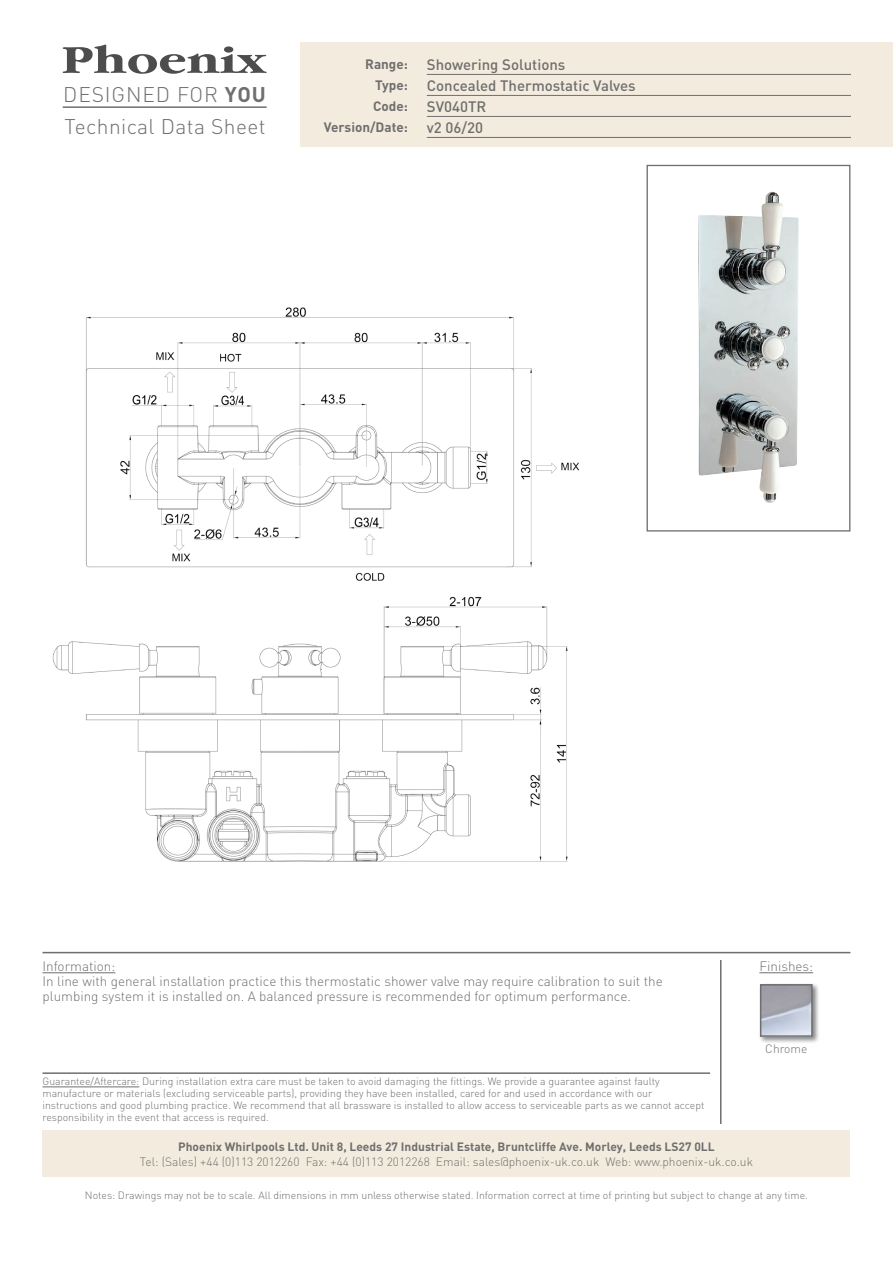
<style>
.page{position:relative;width:893px;height:1263px;background:#fff}
.page>*{position:absolute;margin:0;border:0;box-sizing:border-box;transform-origin:0 0}
.t1{font:300 21px "DIN";letter-spacing:.02em;color:#706f6f}
.t2{font:300 21px "DIN";letter-spacing:.04em;color:#706f6f}
.technical_header_det{font:500 15px "DIN";color:#706f6f}
.t3{font:300 13.5px/15px "DIN";color:#706f6f}
.t4{font:700 13.5px/21px "DIN";color:#706f6f;text-align:justify}
.t5{font:300 12px "DIN";color:#706f6f}
.t6{font:700 12px "DIN";color:#706f6f}
.t7{font:300 10.5px/12px "DIN";color:#706f6f}
.s1{font-weight:700}
</style>
<div class="page">
<svg style="left:63px;top:45px;width:204px;height:29px"></svg>
<div style="left:300px;top:43px;width:593px;height:104px;background:#f3ecde"></div>
<div style="left:43px;top:1130px;width:807px;height:47px;background:#f3ecde"></div>
<hr style="left:63px;top:106px;width:204px;height:2px;background:#706f6f">
<hr style="left:43px;top:952px;width:807px;height:1px;background:#706f6f">
<hr style="left:43px;top:1072px;width:667px;height:2px;background:#706f6f">
<hr style="left:759px;top:972px;width:54px;height:1px;background:#706f6f">
<hr style="left:720px;top:960px;width:1px;height:164px;background:#706f6f">
<hr style="left:427px;top:74px;width:424px;height:1px;background:#706f6f">
<hr style="left:427px;top:95px;width:424px;height:1px;background:#706f6f">
<hr style="left:427px;top:116px;width:424px;height:1px;background:#706f6f">
<hr style="left:427px;top:137px;width:424px;height:1px;background:#706f6f">
<img style="left:698px;top:192px;width:101px;height:311px">
<div style="left:646px;top:165px;width:204px;height:366px;border:1px solid #706f6f"></div>
<hr style="left:43px;top:972px;width:72px;height:1px;background:#706f6f">
<hr style="left:43px;top:1086px;width:96px;height:1px;background:#706f6f">
<div style="left:758px;top:982px;width:62px;height:62px;background:#000;opacity:.48"></div>
<img style="left:763px;top:987px;width:47px;height:47px">
<div style="left:760px;top:984px;width:53px;height:53px;border:2px solid #706f6f"></div>
<img style="left:52px;top:307px;width:528px;height:555px">
<h1 class="t2" style="left:63px;top:82px;width:204px">DESIGNED FOR <span class="s1">YOU</span></h1>
<p class="t4" style="left:373px;top:53px;width:36px;text-indent:-8px">Range:<br>Type:<br>Code:</p>
<h1 class="t1" style="left:65px;top:113px;width:203px">Technical Data Sheet</h1>
<p class="t4" style="left:324px;top:116px;width:86px">Version/Date:</p>
<p class="technical_header_det" style="left:427px;top:55px;width:140px">Showering Solutions</p>
<p class="technical_header_det" style="left:427px;top:76px;width:210px">Concealed Thermostatic Valves</p>
<p class="technical_header_det" style="left:427px;top:97px;width:61px">SV040TR</p>
<p class="technical_header_det" style="left:427px;top:118px;width:58px">v2 06/20</p>
<p class="t3" style="left:43px;top:958px;width:74px">Information:</p>
<p class="t3" style="left:43px;top:973px;width:622px">In line with general installation practice this thermostatic shower valve may require calibration to suit the plumbing system it is installed on. A balanced pressure is recommended for optimum performance.</p>
<p class="t7" style="left:43px;top:1075px;width:663px">Guarantee/Aftercare: During installation extra care must be taken to avoid damaging the fittings. We provide a guarantee against faulty manufacture or materials (excluding serviceable parts), providing they have been installed, cared for and used in accordance with our instructions and good plumbing practice. We recommend that all brassware is installed to allow access to serviceable parts as we cannot accept responsibility in the event that access is required.</p>
<p class="t3" style="left:759px;top:958px;width:55px">Finishes:</p>
<p class="t5" style="left:765px;top:1041px;width:44px">Chrome</p>
<p class="t6" style="left:178px;top:1139px;width:538px">Phoenix Whirlpools Ltd. Unit 8, Leeds 27 Industrial Estate, Bruntcliffe Ave. Morley, Leeds LS27 0LL</p>
<p class="t5" style="left:140px;top:1154px;width:614px">Tel: (Sales) +44 (0)113 2012260 Fax: +44 (0)113 2012268 Email: sales@phoenix-uk.co.uk Web: www.phoenix-uk.co.uk</p>
<p class="t7" style="left:85px;top:1189px;width:725px">Notes: Drawings may not be to scale. All dimensions in mm unless otherwise stated. Information correct at time of printing but subject to change at any time.</p>
</div>
